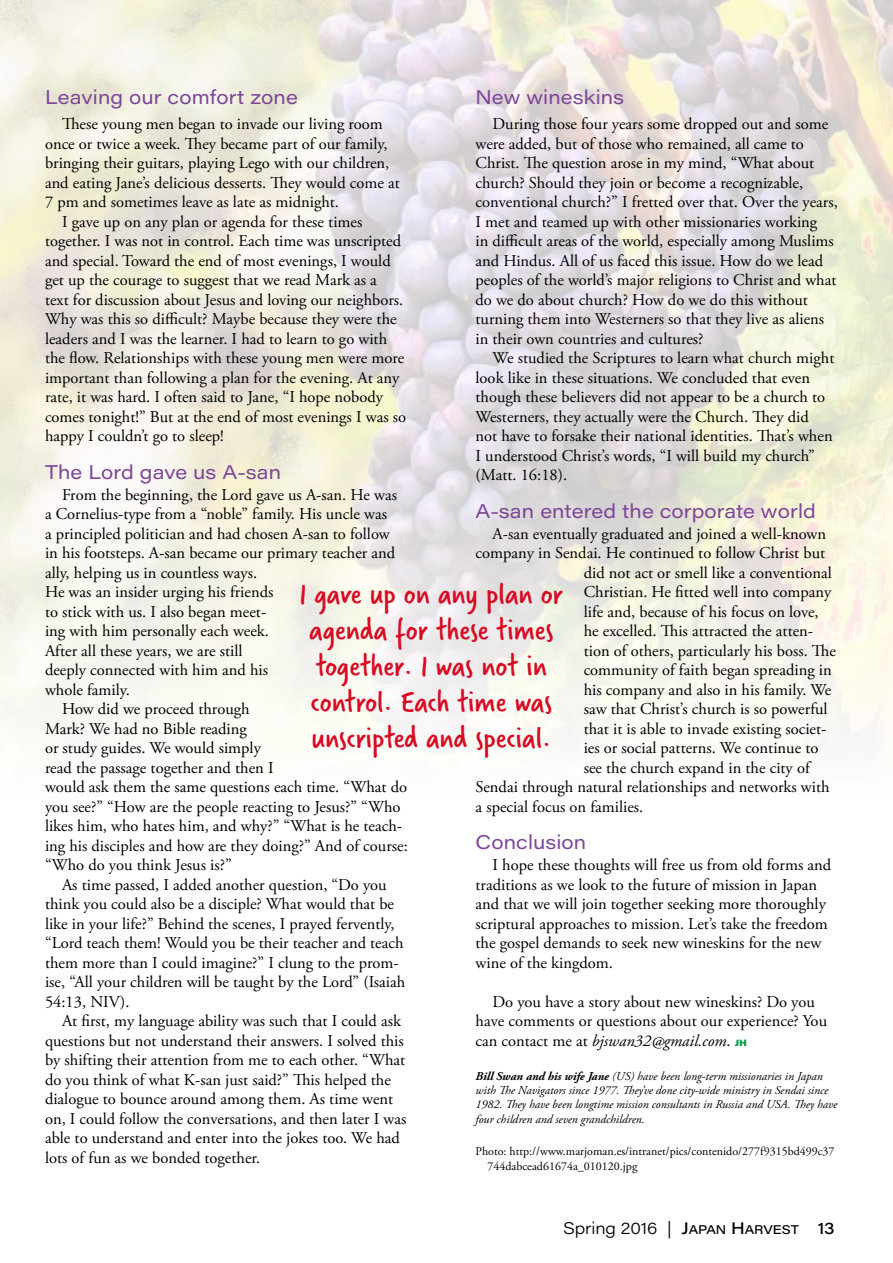
<style>
.page{position:relative;width:893px;height:1263px;background:#fff}
.page>*{position:absolute;margin:0;border:0;box-sizing:border-box;transform-origin:0 0}
.t1{font:33px/36px "Verveine";color:#d70c24}
.t2{font:19.5px "Acumin Pro Wide";letter-spacing:.005em;color:#7d4698}
.t3{font:16.5px/19.5px "Adobe Garamond Pro";color:#000}
.t4{font:300 16.5px "Acumin Pro Wide";letter-spacing:-.005em;color:#000}
.t5{font:italic 12px/14.4px "Adobe Garamond Pro";color:#000}
.t6{font:12px/14.4px "Adobe Garamond Pro";color:#000}
.s1{font-style:italic}
.s2{font-family:"Acumin Pro Wide";font-weight:900;font-size:9px;color:#009844}
.s3{font-weight:700}
.s4{font-weight:500}
.s5{font-weight:500;font-size:12.3px}
</style>
<div class="page">
<img style="left:0;top:0;width:893px;height:735px">
<p class="t2" style="left:45px;top:84px;width:254px">Leaving our comfort zone</p>
<p class="t3" style="left:62px;top:115px;width:322px">These young men began to invade our living room</p>
<p class="t3" style="left:45px;top:134px;width:344px">once or twice a week. They became part of our family,</p>
<p class="t3" style="left:45px;top:154px;width:346px">bringing their guitars, playing Lego with our children,</p>
<p class="t3" style="left:45px;top:173px;width:356px">and eating Jane’s delicious desserts. They would come at</p>
<p class="t3" style="left:45px;top:193px;width:296px">7 pm and sometimes leave as late as midnight.</p>
<p class="t3" style="left:62px;top:212px;width:302px">I gave up on any plan or agenda for these times</p>
<p class="t3" style="left:45px;top:232px;width:358px">together. I was not in control. Each time was unscripted</p>
<p class="t3" style="left:45px;top:251px;width:347px">and special. Toward the end of most evenings, I would</p>
<p class="t3" style="left:45px;top:271px;width:333px">get up the courage to suggest that we read Mark as a</p>
<p class="t3" style="left:45px;top:290px;width:360px">text for discussion about Jesus and loving our neighbors.</p>
<p class="t3" style="left:45px;top:310px;width:353px">Why was this so difficult? Maybe because they were the</p>
<p class="t3" style="left:45px;top:329px;width:344px">leaders and I was the learner. I had to learn to go with</p>
<p class="t3" style="left:45px;top:349px;width:361px">the flow. Relationships with these young men were more</p>
<p class="t3" style="left:45px;top:368px;width:356px">important than following a plan for the evening. At any</p>
<p class="t3" style="left:45px;top:388px;width:340px">rate, it was hard. I often said to Jane, “I hope nobody</p>
<p class="t3" style="left:45px;top:407px;width:363px">comes tonight!” But at the end of most evenings I was so</p>
<p class="t3" style="left:45px;top:427px;width:180px">happy I couldn’t go to sleep!</p>
<p class="t2" style="left:45px;top:458px;width:238px">The Lord gave us A-san</p>
<p class="t3" style="left:62px;top:485px;width:336px">From the beginning, the Lord gave us A-san. He was</p>
<p class="t3" style="left:45px;top:505px;width:344px">a Cornelius-type from a “noble” family. His uncle was</p>
<p class="t3" style="left:45px;top:524px;width:346px">a principled politician and had chosen A-san to follow</p>
<p class="t3" style="left:45px;top:544px;width:352px">in his footsteps. A-san became our primary teacher and</p>
<p class="t3" style="left:45px;top:563px;width:214px">ally, helping us in countless ways.</p>
<p class="t3" style="left:45px;top:583px;width:230px">He was an insider urging his friends</p>
<p class="t3" style="left:45px;top:602px;width:223px">to stick with us. I also began meet-</p>
<p class="t3" style="left:45px;top:622px;width:225px">ing with him personally each week.</p>
<p class="t3" style="left:45px;top:641px;width:199px">After all these years, we are still</p>
<p class="t3" style="left:45px;top:661px;width:225px">deeply connected with him and his</p>
<p class="t3" style="left:45px;top:680px;width:86px">whole family.</p>
<p class="t3" style="left:62px;top:700px;width:189px">How did we proceed through</p>
<p class="t3" style="left:45px;top:719px;width:203px">Mark? We had no Bible reading</p>
<p class="t3" style="left:45px;top:739px;width:217px">or study guides. We would simply</p>
<p class="t3" style="left:45px;top:758px;width:230px">read the passage together and then I</p>
<p class="t3" style="left:45px;top:778px;width:364px">would ask them the same questions each time. “What do</p>
<p class="t3" style="left:45px;top:797px;width:357px">you see?” “How are the people reacting to Jesus?” “Who</p>
<p class="t3" style="left:45px;top:817px;width:359px">likes him, who hates him, and why?” “What is he teach-</p>
<p class="t3" style="left:45px;top:836px;width:364px">ing his disciples and how are they doing?” And of course:</p>
<p class="t3" style="left:45px;top:856px;width:188px">“Who do you think Jesus is?”</p>
<p class="t3" style="left:62px;top:875px;width:326px">As time passed, I added another question, “Do you</p>
<p class="t3" style="left:45px;top:895px;width:351px">think you could also be a disciple? What would that be</p>
<p class="t3" style="left:45px;top:914px;width:351px">like in your life?” Behind the scenes, I prayed fervently,</p>
<p class="t3" style="left:45px;top:934px;width:360px">“Lord teach them! Would you be their teacher and teach</p>
<p class="t3" style="left:45px;top:953px;width:355px">them more than I could imagine?” I clung to the prom-</p>
<p class="t3" style="left:45px;top:973px;width:362px">ise, “All your children will be taught by the Lord” (Isaiah</p>
<p class="t3" style="left:45px;top:992px;width:86px">54:13, NIV).</p>
<p class="t3" style="left:62px;top:1012px;width:340px">At first, my language ability was such that I could ask</p>
<p class="t3" style="left:45px;top:1031px;width:360px">questions but not understand their answers. I solved this</p>
<p class="t3" style="left:45px;top:1051px;width:362px">by shifting their attention from me to each other. “What</p>
<p class="t3" style="left:45px;top:1070px;width:347px">do you think of what K-san just said?” This helped the</p>
<p class="t3" style="left:45px;top:1090px;width:350px">dialogue to bounce around among them. As time went</p>
<p class="t3" style="left:45px;top:1109px;width:363px">on, I could follow the conversations, and then later I was</p>
<p class="t3" style="left:45px;top:1129px;width:356px">able to understand and enter into the jokes too. We had</p>
<p class="t3" style="left:45px;top:1148px;width:217px">lots of fun as we bonded together.</p>
<p class="t2" style="left:476px;top:84px;width:150px">New wineskins</p>
<p class="t3" style="left:476px;top:115px;width:364px;text-indent:17px">During those four years some dropped out and some were added, but of those who remained, all came to Christ. The question arose in my mind, “What about church? Should they join or become a recognizable, conventional church?” I fretted over that. Over the years, I met and teamed up with other missionaries working<br>in difficult areas of the world, especially among Muslims and Hindus. All of us faced this issue. How do we lead peoples of the world’s major religions to Christ and what do we do about church? How do we do this without turning them into Westerners so that they live as aliens in their own countries and cultures?</p>
<p class="t3" style="left:476px;top:349px;width:360px;text-indent:17px">We studied the Scriptures to learn what church might look like in these situations. We concluded that even though these believers did not appear to be a church to Westerners, they actually were the Church. They did not have to forsake their national identities. That’s when I understood Christ’s words, “I will build my church” (Matt. 16:18).</p>
<p class="t2" style="left:476px;top:497px;width:342px">A-san entered the corporate world</p>
<p class="t3" style="left:493px;top:524px;width:335px">A-san eventually graduated and joined a well-known</p>
<p class="t3" style="left:476px;top:544px;width:351px">company in Sendai. He continued to follow Christ but</p>
<p class="t3" style="left:584px;top:563px;width:250px">did not act or smell like a conventional</p>
<p class="t3" style="left:584px;top:583px;width:249px">Christian. He fitted well into company</p>
<p class="t3" style="left:584px;top:602px;width:236px">life and, because of his focus on love,</p>
<p class="t3" style="left:584px;top:622px;width:231px">he excelled. This attracted the atten-</p>
<p class="t3" style="left:584px;top:641px;width:254px">tion of others, particularly his boss. The</p>
<p class="t3" style="left:584px;top:661px;width:250px">community of faith began spreading in</p>
<p class="t3" style="left:584px;top:680px;width:249px">his company and also in his family. We</p>
<p class="t3" style="left:584px;top:700px;width:245px">saw that Christ’s church is so powerful</p>
<p class="t3" style="left:584px;top:719px;width:244px">that it is able to invade existing societ-</p>
<p class="t3" style="left:584px;top:739px;width:236px">ies or social patterns. We continue to</p>
<p class="t3" style="left:584px;top:758px;width:228px">see the church expand in the city of</p>
<p class="t3" style="left:476px;top:778px;width:356px">Sendai through natural relationships and networks with</p>
<p class="t3" style="left:476px;top:797px;width:169px">a special focus on families.</p>
<p class="t2" style="left:476px;top:828px;width:112px">Conclusion</p>
<p class="t3" style="left:476px;top:856px;width:357px;text-indent:17px">I hope these thoughts will free us from old forms and traditions as we look to the future of mission in Japan and that we will join together seeking more thoroughly scriptural approaches to mission. Let’s take the freedom the gospel demands to seek new wineskins for the new wine of the kingdom.</p>
<p class="t3" style="left:476px;top:992px;width:353px;text-indent:17px">Do you have a story about new wineskins? Do you have comments or questions about our experience? You can contact me at <span class="s1">bjswan32@gmail.com</span>. <span class="s2">JH</span></p>
<p class="t5" style="left:476px;top:1069px;width:363px"><span class="s3">Bill Swan and his wife Jane</span> (US) have been long-term missionaries in Japan with The Navigators since 1977. They’ve done city-wide ministry in Sendai since 1982. They have been longtime mission consultants in Russia and USA. They have four children and seven grandchildren.</p>
<p class="t6" style="left:488px;top:1144px;width:349px;text-indent:-12px">Photo: http://www.marjoman.es/intranet/pics/contenido/277f9315bd499c37<br>744dabcead61674a_010120.jpg</p>
<h1 class="t1" style="left:300px;top:576px;width:265px">I gave up on any plan or agenda for these times together. I was not in control. Each time was unscripted and special.</h1>
<p class="t4" style="left:563px;top:1216px;width:273px">Spring 2016 | <span class="s4">J</span><span class="s5">APAN</span> <span class="s4">H</span><span class="s5">ARVEST</span> <span class="s4">13</span></p>
</div>
